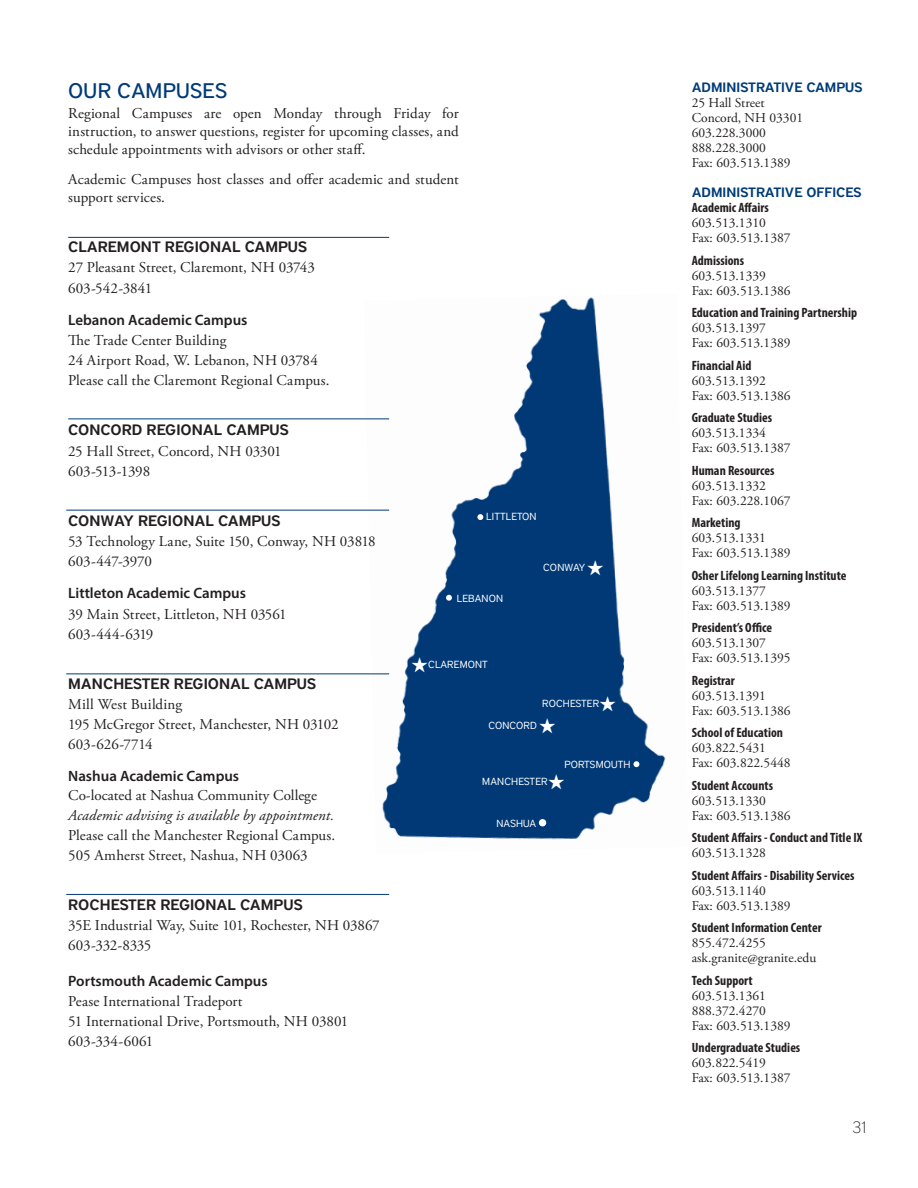
<style>
.page{position:relative;width:918px;height:1188px;background:#fff}
.page>*{position:absolute;margin:0;border:0;box-sizing:border-box;transform-origin:0 0}
.t1{font:500 21px "District";letter-spacing:.01em;color:#013b77}
.t2{font:100 16.5px "District";color:#231f20}
.t3{font:15px/20.1px "Adobe Garamond Pro";color:#231f20}
.t4{font:600 15px "District";color:#231f20}
.t5{font:600 15px "Myriad Pro";color:#231f20}
.t6{font:italic 15px "Adobe Garamond Pro";letter-spacing:.005em;color:#231f20}
.t7{font:13.5px/15px "Adobe Garamond Pro";color:#231f20}
.t8{font:700 condensed 13.5px "Myriad Pro";color:#231f20}
.t9{font:600 13.5px "District";color:#013b77}
.t10{font:10.2px "District";letter-spacing:.015em;color:#fff}
</style>
<div class="page">
<img style="left:364px;top:297px;width:302px;height:543px">
<svg style="left:477px;top:514px;width:6px;height:6px"></svg>
<svg style="left:446px;top:595px;width:6px;height:6px"></svg>
<svg style="left:634px;top:761px;width:5px;height:6px"></svg>
<div style="left:539px;top:819px;width:7px;height:7px;background:#fff;border-radius:50%"></div>
<hr style="left:68px;top:237px;width:321px;height:1px;background:#013b77">
<hr style="left:68px;top:418px;width:321px;height:1px;background:#013b77">
<hr style="left:66px;top:510px;width:323px;height:1px;background:#013b77">
<hr style="left:66px;top:674px;width:323px;height:1px;background:#013b77">
<hr style="left:66px;top:894px;width:323px;height:1px;background:#013b77">
<svg style="left:412px;top:657px;width:16px;height:15px"></svg>
<svg style="left:539px;top:718px;width:16px;height:15px"></svg>
<svg style="left:588px;top:560px;width:15px;height:15px"></svg>
<svg style="left:548px;top:774px;width:16px;height:15px"></svg>
<h1 class="t1" style="left:68px;top:78px;width:161px">OUR CAMPUSES</h1>
<p class="t3" style="left:68px;top:105px;width:392px;line-height:18px;text-align:justify">Regional Campuses are open Monday through Friday for instruction, to answer questions, register for upcoming classes, and schedule appointments with advisors or other staff.</p>
<p class="t3" style="left:68px;top:171px;width:392px;line-height:18px">Academic Campuses host classes and offer academic and student support services.</p>
<p class="t4" style="left:68px;top:238px;width:241px">CLAREMONT REGIONAL CAMPUS</p>
<p class="t3" style="left:68px;top:258px;width:248px">27 Pleasant Street, Claremont, NH 03743<br>603-542-3841</p>
<p class="t5" style="left:68px;top:310px;width:181px">Lebanon Academic Campus</p>
<p class="t3" style="left:68px;top:331px;width:263px">The Trade Center Building<br>24 Airport Road, W. Lebanon, NH 03784<br>Please call the Claremont Regional Campus.</p>
<p class="t4" style="left:68px;top:421px;width:222px">CONCORD REGIONAL CAMPUS</p>
<p class="t3" style="left:68px;top:441px;width:215px">25 Hall Street, Concord, NH 03301<br>603-513-1398</p>
<p class="t4" style="left:68px;top:512px;width:214px">CONWAY REGIONAL CAMPUS</p>
<p class="t3" style="left:68px;top:532px;width:309px">53 Technology Lane, Suite 150, Conway, NH 03818<br>603-447-3970</p>
<p class="t5" style="left:68px;top:584px;width:179px">Littleton Academic Campus</p>
<p class="t3" style="left:68px;top:604px;width:220px">39 Main Street, Littleton, NH 03561<br>603-444-6319</p>
<p class="t4" style="left:68px;top:675px;width:250px">MANCHESTER REGIONAL CAMPUS</p>
<p class="t3" style="left:68px;top:695px;width:272px">Mill West Building<br>195 McGregor Street, Manchester, NH 03102<br>603-626-7714</p>
<p class="t5" style="left:68px;top:767px;width:172px">Nashua Academic Campus</p>
<p class="t3" style="left:68px;top:785px;width:250px">Co-located at Nashua Community College</p>
<p class="t6" style="left:68px;top:806px;width:267px">Academic advising is available by appointment.</p>
<p class="t3" style="left:68px;top:826px;width:268px">Please call the Manchester Regional Campus.<br>505 Amherst Street, Nashua, NH 03063</p>
<p class="t4" style="left:68px;top:896px;width:236px">ROCHESTER REGIONAL CAMPUS</p>
<p class="t3" style="left:68px;top:916px;width:313px">35E Industrial Way, Suite 101, Rochester, NH 03867<br>603-332-8335</p>
<p class="t5" style="left:68px;top:971px;width:201px">Portsmouth Academic Campus</p>
<p class="t3" style="left:68px;top:992px;width:282px">Pease International Tradeport<br>51 International Drive, Portsmouth, NH 03801<br>603-334-6061</p>
<p class="t10" style="left:486px;top:511px;width:52px">LITTLETON</p>
<p class="t10" style="left:543px;top:561px;width:44px">CONWAY</p>
<p class="t10" style="left:457px;top:592px;width:48px">LEBANON</p>
<p class="t10" style="left:428px;top:658px;width:61px">CLAREMONT</p>
<p class="t10" style="left:542px;top:697px;width:76px">ROCHESTER★</p>
<p class="t10" style="left:488px;top:719px;width:50px">CONCORD</p>
<p class="t10" style="left:564px;top:759px;width:68px">PORTSMOUTH</p>
<p class="t10" style="left:482px;top:776px;width:67px">MANCHESTER</p>
<p class="t10" style="left:496px;top:817px;width:41px">NASHUA</p>
<p class="t9" style="left:692px;top:79px;width:173px">ADMINISTRATIVE CAMPUS</p>
<p class="t7" style="left:692px;top:96px;width:113px">25 Hall Street<br>Concord, NH 03301<br>603.228.3000<br>888.228.3000<br>Fax: 603.513.1389</p>
<p class="t9" style="left:692px;top:184px;width:172px">ADMINISTRATIVE OFFICES</p>
<p class="t8" style="left:692px;top:199px;width:79px">Academic Affairs</p>
<p class="t7" style="left:692px;top:216px;width:100px">603.513.1310<br>Fax: 603.513.1387</p>
<p class="t8" style="left:692px;top:252px;width:54px">Admissions</p>
<p class="t7" style="left:692px;top:268px;width:100px">603.513.1339<br>Fax: 603.513.1386</p>
<p class="t8" style="left:692px;top:304px;width:167px">Education and Training Partnership</p>
<p class="t7" style="left:692px;top:321px;width:100px">603.513.1397<br>Fax: 603.513.1389</p>
<p class="t8" style="left:692px;top:357px;width:61px">Financial Aid</p>
<p class="t7" style="left:692px;top:373px;width:100px">603.513.1392<br>Fax: 603.513.1386</p>
<p class="t8" style="left:692px;top:409px;width:82px">Graduate Studies</p>
<p class="t7" style="left:692px;top:426px;width:100px">603.513.1334<br>Fax: 603.513.1387</p>
<p class="t8" style="left:692px;top:462px;width:84px">Human Resources</p>
<p class="t7" style="left:692px;top:478px;width:100px">603.513.1332<br>Fax: 603.228.1067</p>
<p class="t8" style="left:692px;top:514px;width:50px">Marketing</p>
<p class="t7" style="left:692px;top:531px;width:100px">603.513.1331<br>Fax: 603.513.1389</p>
<p class="t8" style="left:692px;top:567px;width:156px">Osher Lifelong Learning Institute</p>
<p class="t7" style="left:692px;top:583px;width:100px">603.513.1377<br>Fax: 603.513.1389</p>
<p class="t8" style="left:692px;top:619px;width:82px">President’s Office</p>
<p class="t7" style="left:692px;top:636px;width:100px">603.513.1307<br>Fax: 603.513.1395</p>
<p class="t8" style="left:692px;top:672px;width:45px">Registrar</p>
<p class="t7" style="left:692px;top:688px;width:100px">603.513.1391<br>Fax: 603.513.1386</p>
<p class="t8" style="left:692px;top:724px;width:93px">School of Education</p>
<p class="t7" style="left:692px;top:741px;width:100px">603.822.5431<br>Fax: 603.822.5448</p>
<p class="t8" style="left:692px;top:777px;width:83px">Student Accounts</p>
<p class="t7" style="left:692px;top:793px;width:100px">603.513.1330<br>Fax: 603.513.1386</p>
<p class="t8" style="left:692px;top:829px;width:172px">Student Affairs - Conduct and Title IX</p>
<p class="t7" style="left:692px;top:846px;width:76px">603.513.1328</p>
<p class="t8" style="left:692px;top:867px;width:164px">Student Affairs - Disability Services</p>
<p class="t7" style="left:692px;top:883px;width:100px">603.513.1140<br>Fax: 603.513.1389</p>
<p class="t8" style="left:692px;top:919px;width:131px">Student Information Center</p>
<p class="t7" style="left:692px;top:936px;width:126px">855.472.4255 ask.granite@granite.edu</p>
<p class="t8" style="left:692px;top:972px;width:62px">Tech Support</p>
<p class="t7" style="left:692px;top:988px;width:100px">603.513.1361<br>888.372.4270<br>Fax: 603.513.1389</p>
<p class="t8" style="left:692px;top:1039px;width:110px">Undergraduate Studies</p>
<p class="t7" style="left:692px;top:1056px;width:100px">603.822.5419<br>Fax: 603.513.1387</p>
<p class="t2" style="left:852px;top:1118px;width:16px">31</p>
</div>
